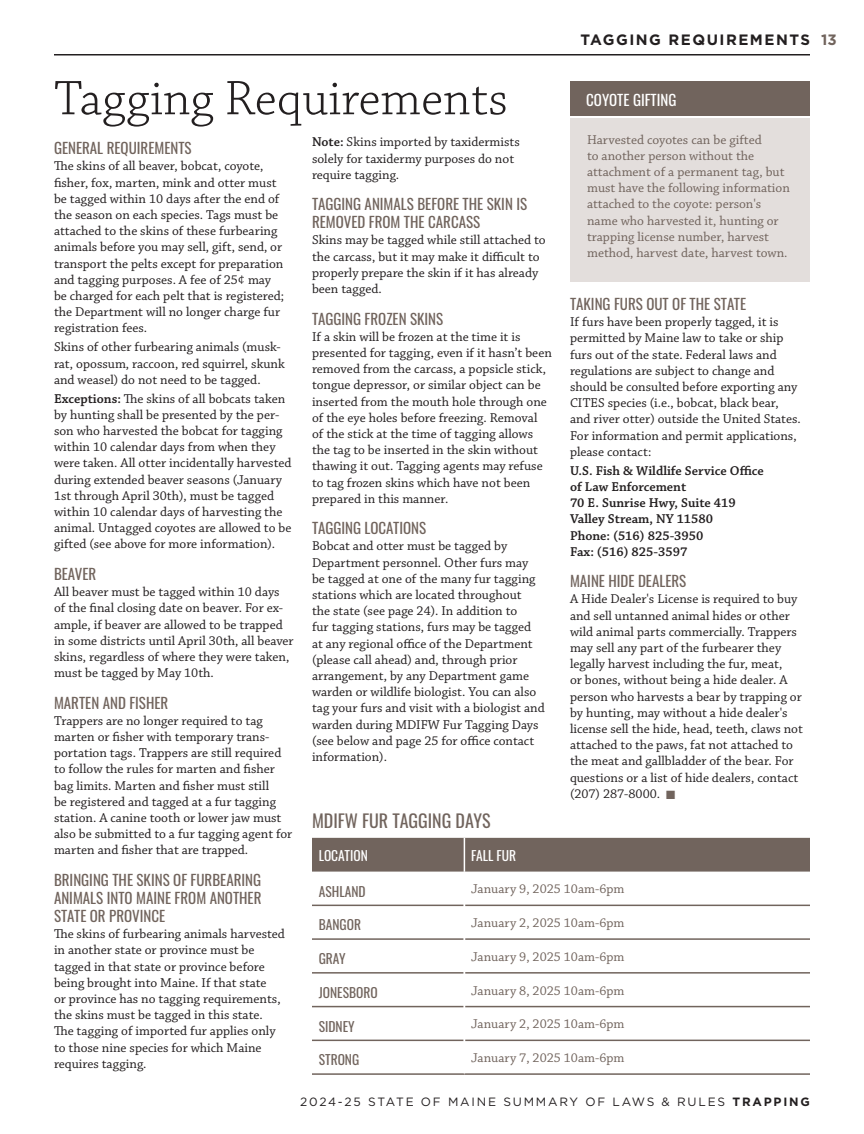
<style>
.page{position:relative;width:864px;height:1134px;background:#fff}
.page>*{position:absolute;margin:0;border:0;box-sizing:border-box;transform-origin:0 0}
.Section_Start_Large_Serif{font:300 51px "Chaparral Pro";color:#231f20}
.Oswald_Heading{font:18px "Oswald";color:#71645d}
.Oswald_Heading-2{font:15px/18px "Oswald";color:#71645d;text-align:justify}
.Master_Gotham_Top_Right{font:700 15px "Gotham";letter-spacing:.1em;color:#231f20}
.Feature_Head{font:15px "Oswald";color:#fff}
.t1{font:700 15px "Gotham";color:#71645d}
.Body{font:13.5px/16.2px "Chaparral Pro";color:#231f20}
.Body_copy_-_before_bullet{font:13.5px/16.2px "Chaparral Pro";color:#231f20}
.Body_Feature{font:13.5px/16.2px "Chaparral Pro";color:#71645d}
.Table_body_1{font:13.5px "Chaparral Pro";color:#71645d}
.Body-2{font:600 13.5px/16.2px "Chaparral Pro";color:#231f20}
.Oswald_Heading-3{font:13.5px "Oswald";color:#71645d}
.Table_Subhead{font:13.5px "Oswald";color:#fff}
.t2{font:12px "Gotham";letter-spacing:.15em;color:#231f20}
.s1{font-weight:600}
.s2{color:#71645d}
.s3{font-weight:700}
</style>
<div class="page">
<hr style="left:54px;top:54px;width:756px;height:2px;background:#231f20">
<div style="left:570px;top:119px;width:240px;height:163px;background:#e3dedc"></div>
<div style="left:570px;top:81px;width:240px;height:35px;background:#71645d"></div>
<div style="left:312px;top:838px;width:498px;height:34px;background:#71645d"></div>
<hr style="left:312px;top:905px;width:152px;height:1px;background:#71645d">
<hr style="left:465px;top:905px;width:345px;height:1px;background:#71645d">
<hr style="left:312px;top:938px;width:152px;height:2px;background:#71645d">
<hr style="left:465px;top:938px;width:345px;height:2px;background:#71645d">
<hr style="left:312px;top:972px;width:152px;height:2px;background:#71645d">
<hr style="left:465px;top:972px;width:345px;height:2px;background:#71645d">
<hr style="left:312px;top:1006px;width:152px;height:1px;background:#71645d">
<hr style="left:465px;top:1006px;width:345px;height:1px;background:#71645d">
<hr style="left:312px;top:1040px;width:152px;height:1px;background:#71645d">
<hr style="left:465px;top:1040px;width:345px;height:1px;background:#71645d">
<hr style="left:312px;top:1073px;width:152px;height:2px;background:#71645d">
<hr style="left:464px;top:1073px;width:346px;height:2px;background:#71645d">
<hr style="left:464px;top:838px;width:1px;height:34px;background:#fff">
<p class="Master_Gotham_Top_Right" style="left:580px;top:30px;width:231px">TAGGING REQUIREMENTS</p>
<p class="t1" style="left:821px;top:30px;width:17px">13</p>
<p class="Section_Start_Large_Serif" style="left:54px;top:70px;width:455px">Tagging Requirements</p>
<p class="Body" style="left:312px;top:134px;width:209px"><span class="s1">Note:</span> Skins imported by taxidermists solely for taxidermy purposes do not require tagging.</p>
<p class="Oswald_Heading-2" style="left:312px;top:194px;width:217px">TAGGING ANIMALS BEFORE THE SKIN IS<br>REMOVED FROM THE CARCASS</p>
<p class="Body" style="left:312px;top:233px;width:235px">Skins may be tagged while still attached to the carcass, but it may make it difficult to properly prepare the skin if it has already been tagged.</p>
<p class="Oswald_Heading-2" style="left:312px;top:308px;width:133px">TAGGING FROZEN SKINS</p>
<p class="Body" style="left:312px;top:329px;width:241px">If a skin will be frozen at the time it is presented for tagging, even if it hasn’t been removed from the carcass, a popsicle stick, tongue depressor, or similar object can be inserted from the mouth hole through one of the eye holes before freezing. Removal of the stick at the time of tagging allows the tag to be inserted in the skin without thawing it out. Tagging agents may refuse to tag frozen skins which have not been prepared in this manner.</p>
<p class="Oswald_Heading-2" style="left:312px;top:518px;width:116px">TAGGING LOCATIONS</p>
<p class="Body" style="left:312px;top:539px;width:234px">Bobcat and otter must be tagged by Department personnel. Other furs may be tagged at one of the many fur tagging stations which are located throughout<br>the state (see page 24). In addition to<br>fur tagging stations, furs may be tagged at any regional office of the Department (please call ahead) and, through prior arrangement, by any Department game warden or wildlife biologist. You can also tag your furs and visit with a biologist and warden during MDIFW Fur Tagging Days (see below and page 25 for office contact information).</p>
<p class="Feature_Head" style="left:586px;top:86px;width:92px">COYOTE GIFTING</p>
<p class="Body_Feature" style="left:587px;top:132px;width:204px">Harvested coyotes can be gifted<br>to another person without the attachment of a permanent tag, but must have the following information attached to the coyote: person's name who harvested it, hunting or trapping license number, harvest method, harvest date, harvest town.</p>
<p class="Oswald_Heading-2" style="left:54px;top:138px;width:139px">GENERAL REQUIREMENTS</p>
<p class="Body_copy_-_before_bullet" style="left:54px;top:159px;width:232px">The skins of all beaver, bobcat, coyote, fisher, fox, marten, mink and otter must be tagged within 10 days after the end of the season on each species. Tags must be attached to the skins of these furbearing animals before you may sell, gift, send, or transport the pelts except for preparation and tagging purposes. A fee of 25¢ may be charged for each pelt that is registered; the Department will no longer charge fur registration fees.</p>
<p class="Body_copy_-_before_bullet" style="left:54px;top:339px;width:232px">Skins of other furbearing animals (musk&shy;rat, opossum, raccoon, red squirrel, skunk and weasel) do not need to be tagged.</p>
<p class="Body" style="left:54px;top:391px;width:239px"><span class="s1">Exceptions:</span> The skins of all bobcats taken by hunting shall be presented by the per&shy;son who harvested the bobcat for tagging within 10 calendar days from when they were taken. All otter incidentally harvested during extended beaver seasons (January 1st through April 30th), must be tagged within 10 calendar days of harvesting the animal. Untagged coyotes are allowed to be gifted (see above for more information).</p>
<p class="Oswald_Heading-2" style="left:54px;top:563px;width:44px">BEAVER</p>
<p class="Body" style="left:54px;top:584px;width:241px">All beaver must be tagged within 10 days of the final closing date on beaver. For ex&shy;ample, if beaver are allowed to be trapped in some districts until April 30th, all beaver skins, regardless of where they were taken, must be tagged by May 10th.</p>
<p class="Oswald_Heading-2" style="left:54px;top:692px;width:116px">MARTEN AND FISHER</p>
<p class="Body" style="left:54px;top:713px;width:240px">Trappers are no longer required to tag marten or fisher with temporary trans&shy;portation tags. Trappers are still required to follow the rules for marten and fisher bag limits. Marten and fisher must still<br>be registered and tagged at a fur tagging station. A canine tooth or lower jaw must also be submitted to a fur tagging agent for marten and fisher that are trapped.</p>
<p class="Oswald_Heading-2" style="left:54px;top:869px;width:209px">BRINGING THE SKINS OF FURBEARING ANIMALS INTO MAINE FROM ANOTHER STATE OR PROVINCE</p>
<p class="Body_copy_-_before_bullet" style="left:54px;top:926px;width:232px">The skins of furbearing animals harvested in another state or province must be tagged in that state or province before being brought into Maine. If that state<br>or province has no tagging requirements, the skins must be tagged in this state.<br>The tagging of imported fur applies only to those nine species for which Maine requires tagging.</p>
<p class="Oswald_Heading-2" style="left:570px;top:293px;width:178px">TAKING FURS OUT OF THE STATE</p>
<p class="Body_copy_-_before_bullet" style="left:570px;top:314px;width:232px">If furs have been properly tagged, it is permitted by Maine law to take or ship furs out of the state. Federal laws and regulations are subject to change and should be consulted before exporting any CITES species (i.e., bobcat, black bear, and river otter) outside the United States.<br>For information and permit applications, please contact:</p>
<p class="Body-2" style="left:570px;top:463px;width:195px">U.S. Fish &amp; Wildlife Service Office of Law Enforcement</p>
<p class="Body-2" style="left:570px;top:495px;width:167px">70 E. Sunrise Hwy, Suite 419</p>
<p class="Body-2" style="left:570px;top:511px;width:145px">Valley Stream, NY 11580</p>
<p class="Body-2" style="left:570px;top:528px;width:135px">Phone: (516) 825-3950</p>
<p class="Body-2" style="left:570px;top:544px;width:119px">Fax: (516) 825-3597</p>
<p class="Oswald_Heading-2" style="left:570px;top:571px;width:118px">MAINE HIDE DEALERS</p>
<p class="Body" style="left:570px;top:592px;width:234px">A Hide Dealer's License is required to buy and sell untanned animal hides or other wild animal parts commercially. Trappers may sell any part of the furbearer they legally harvest including the fur, meat,<br>or bones, without being a hide dealer. A person who harvests a bear by trapping or by hunting, may without a hide dealer's license sell the hide, head, teeth, claws not attached to the paws, fat not attached to the meat and gallbladder of the bear. For questions or a list of hide dealers, contact (207) 287-8000. <span class="s2">■</span></p>
<p class="Oswald_Heading" style="left:312px;top:805px;width:180px">MDIFW FUR TAGGING DAYS</p>
<p class="Table_Subhead" style="left:319px;top:844px;width:51px">LOCATION</p>
<p class="Table_Subhead" style="left:471px;top:844px;width:47px">FALL FUR</p>
<p class="Oswald_Heading-3" style="left:319px;top:879px;width:48px">ASHLAND</p>
<p class="Table_body_1" style="left:471px;top:882px;width:155px">January 9, 2025 10am-6pm</p>
<p class="Oswald_Heading-3" style="left:319px;top:913px;width:44px">BANGOR</p>
<p class="Table_body_1" style="left:471px;top:915px;width:155px">January 2, 2025 10am-6pm</p>
<p class="Oswald_Heading-3" style="left:319px;top:947px;width:29px">GRAY</p>
<p class="Table_body_1" style="left:471px;top:949px;width:155px">January 9, 2025 10am-6pm</p>
<p class="Oswald_Heading-3" style="left:319px;top:980px;width:60px">JONESBORO</p>
<p class="Table_body_1" style="left:471px;top:983px;width:155px">January 8, 2025 10am-6pm</p>
<p class="Oswald_Heading-3" style="left:319px;top:1014px;width:37px">SIDNEY</p>
<p class="Table_body_1" style="left:471px;top:1017px;width:155px">January 2, 2025 10am-6pm</p>
<p class="Oswald_Heading-3" style="left:319px;top:1048px;width:42px">STRONG</p>
<p class="Table_body_1" style="left:471px;top:1050px;width:155px">January 7, 2025 10am-6pm</p>
<p class="t2" style="left:300px;top:1095px;width:511px">2024-25 STATE OF MAINE SUMMARY OF LAWS &amp; RULES <span class="s3">TRAPPING</span></p>
</div>
